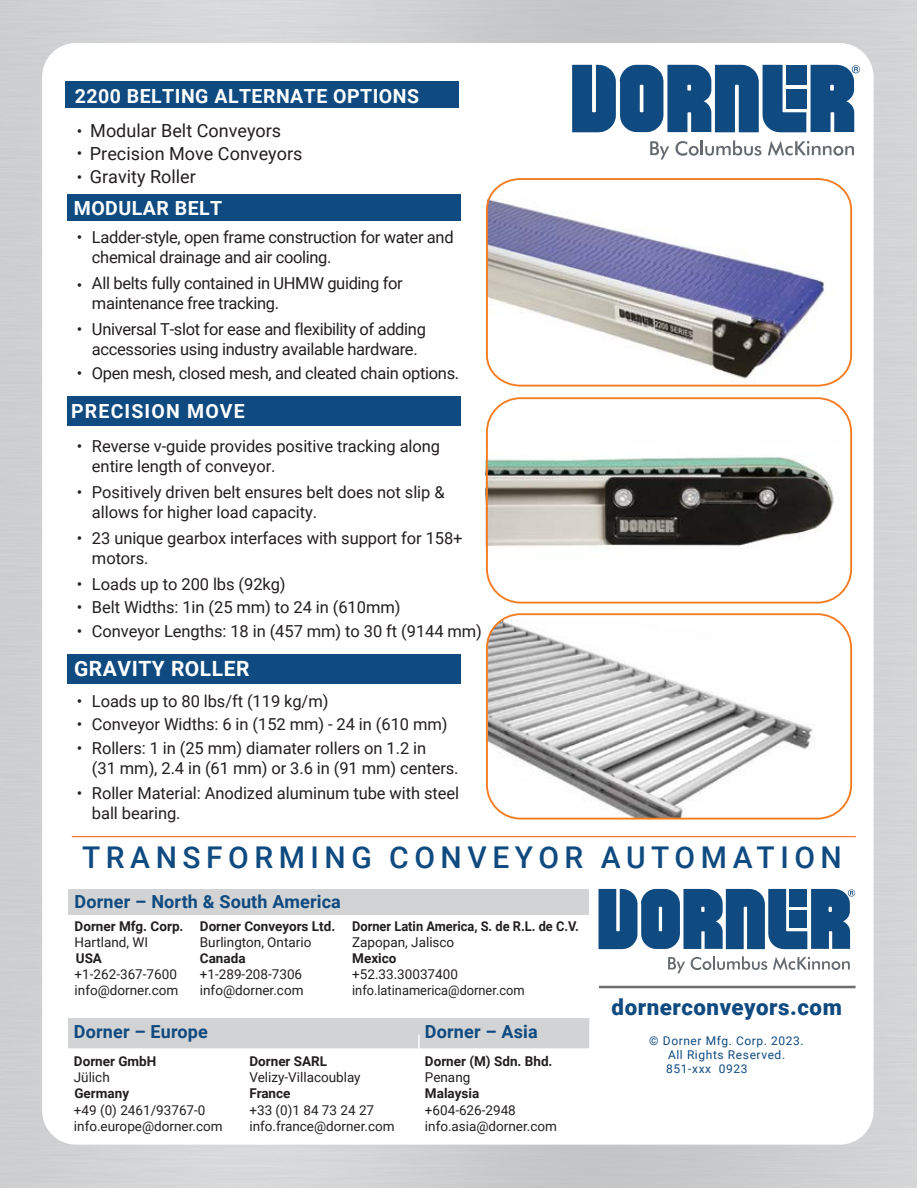
<style>
.page{position:relative;width:918px;height:1188px;background:#fff}
.page>*{position:absolute;margin:0;border:0;box-sizing:border-box;transform-origin:0 0}
.t1{font:500 30px "Roboto";letter-spacing:.185em;color:#0f4a80}
.t2{font:900 22.35px "Roboto";letter-spacing:.025em;color:#0f4a80}
.t3{font:700 21px "Roboto";letter-spacing:.025em;color:#fff}
.t4{font:700 19.5px "Roboto";letter-spacing:.025em;color:#fff}
.t5{font:700 19.5px "Roboto";letter-spacing:.06em;color:#fff}
.t6{font:18px/22.8px "Roboto";color:#231f20}
.t7{font:700 18px "Roboto";letter-spacing:.01em;color:#0f4a80}
.t8{font:16.5px/19.8px "Roboto";letter-spacing:-.005em;color:#231f20}
.t9{font:13.5px/16.2px "Roboto";color:#231f20}
.t10{font:700 13.5px "Roboto";color:#231f20}
.t11{font:700 13.5px "Roboto";color:#231f20;scale:.95 1}
.t12{font:12px/14.4px "Roboto";letter-spacing:.05em;color:#0f4a80}
.s1{font-size:16.5px}
</style>
<div class="page">
<img style="left:489px;top:620px;width:325px;height:197px">
<hr style="left:480px;top:625px;width:14px;height:3px;background:#fff">
<div style="left:482px;top:617px;width:10px;height:14px;background:#fff"></div>
<hr style="left:486px;top:621px;width:11px;height:4px;background:#fff">
<div style="left:485px;top:616px;width:14px;height:7px;background:#fff"></div>
<div style="left:489px;top:610px;width:12px;height:11px;background:#fff"></div>
<svg style="left:487px;top:630px;width:4px;height:8px"></svg>
<img style="left:489px;top:457px;width:345px;height:92px">
<svg style="left:486px;top:178px;width:367px;height:209px"></svg>
<div style="left:67px;top:396px;width:393px;height:29px;background:#0f4a80"></div>
<div style="left:67px;top:654px;width:393px;height:29px;background:#0f4a80"></div>
<div style="left:486px;top:397px;width:366px;height:207px;border:2px solid #f47b20;border-radius:34px"></div>
<div style="left:486px;top:613px;width:366px;height:207px;border:2px solid #f47b20;border-radius:34px"></div>
<svg style="left:572px;top:65px;width:288px;height:67px"></svg>
<svg style="left:650px;top:141px;width:19px;height:19px"></svg>
<svg style="left:676px;top:140px;width:85px;height:16px"></svg>
<svg style="left:768px;top:141px;width:86px;height:15px"></svg>
<div style="left:67px;top:194px;width:393px;height:27px;background:#0f4a80"></div>
<div style="left:66px;top:81px;width:393px;height:27px;background:#0f4a80"></div>
<svg style="left:599px;top:889px;width:256px;height:60px;background:#386996"></svg>
<svg style="left:668px;top:957px;width:17px;height:16px"></svg>
<svg style="left:691px;top:956px;width:76px;height:14px"></svg>
<svg style="left:773px;top:957px;width:77px;height:13px"></svg>
<hr style="left:599px;top:986px;width:257px;height:2px;background:#6d6e71">
<hr style="left:72px;top:836px;width:784px;height:1px;background:#f36c23">
<div style="left:69px;top:889px;width:520px;height:25px;background:#d1d3d4"></div>
<div style="left:68px;top:1018px;width:521px;height:30px;background:#d1d3d4"></div>
<hr style="left:418px;top:1035px;width:2px;height:30px;background:#fff">
<p class="t4" style="left:75px;top:88px;width:346px">2200 BELTING ALTERNATE OPTIONS</p>
<p class="t6" style="left:77px;top:120px;width:227px"><span class="s1">ï</span> Modular Belt Conveyors<br><span class="s1">ï</span> Precision Move Conveyors</p>
<p class="t6" style="left:77px;top:166px;width:120px"><span class="s1">ï</span> Gravity Roller</p>
<p class="t4" style="left:74px;top:199px;width:150px">MODULAR BELT</p>
<p class="t8" style="left:92px;top:228px;width:363px">Ladder-style, open frame construction for water and chemical drainage and air cooling.</p>
<p class="t8" style="left:92px;top:275px;width:312px">All belts fully contained in UHMW guiding for maintenance free tracking.</p>
<p class="t8" style="left:77px;top:320px;width:350px;text-align:center">ï Universal T-slot for ease and flexibility of adding accessories using industry available hardware.</p>
<p class="t8" style="left:77px;top:229px;width:7px">ï</p>
<p class="t8" style="left:77px;top:276px;width:7px">ï</p>
<p class="t8" style="left:77px;top:365px;width:384px">ï Open mesh, closed mesh, and cleated chain options.</p>
<p class="t5" style="left:71px;top:403px;width:175px">PRECISION MOVE</p>
<p class="t8" style="left:92px;top:438px;width:350px;text-indent:-15px">ï Reverse v-guide provides positive tracking along entire length of conveyor.</p>
<p class="t8" style="left:92px;top:484px;width:354px;text-indent:-15px">ï Positively driven belt ensures belt does not slip &amp; allows for higher load capacity.</p>
<p class="t8" style="left:92px;top:530px;width:372px;text-indent:-15px">ï 23 unique gearbox interfaces with support for 158+ motors.</p>
<p class="t8" style="left:77px;top:574px;width:407px;line-height:23.4px">ï Loads up to 200 lbs (92kg)<br>ï Belt Widths: 1in (25 mm) to 24 in (610mm)<br>ï Conveyor Lengths: 18 in (457 mm) to 30 ft (9144 mm)</p>
<p class="t3" style="left:74px;top:659px;width:177px">GRAVITY ROLLER</p>
<p class="t8" style="left:77px;top:691px;width:372px;line-height:23.4px">ï Loads up to 80 lbs/ft (119 kg/m)<br>ï Conveyor Widths: 6 in (152 mm) - 24 in (610 mm) ï Rollers: 1 in (25 mm) diamater rollers on 1.2 in</p>
<p class="t8" style="left:77px;top:756px;width:384px;line-height:25.5px;text-align:right">(31 mm), 2.4 in (61 mm) or 3.6 in (91 mm) centers.<br>ï Roller Material: Anodized aluminum tube with steel</p>
<p class="t8" style="left:92px;top:804px;width:90px">ball bearing.</p>
<h1 class="t1" style="left:82px;top:840px;width:761px">TRANSFORMING CONVEYOR AUTOMATION</h1>
<p class="t7" style="left:75px;top:894px;width:268px">Dorner – North &amp; South America</p>
<p class="t10" style="left:75px;top:920px;width:110px">Dorner Mfg. Corp.</p>
<p class="t9" style="left:75px;top:935px;width:75px">Hartland, WI</p>
<p class="t10" style="left:76px;top:952px;width:28px">USA</p>
<p class="t9" style="left:75px;top:967px;width:105px">+1-262-367-7600 info@dorner.com</p>
<p class="t10" style="left:200px;top:920px;width:137px">Dorner Conveyors Ltd.</p>
<p class="t9" style="left:200px;top:935px;width:113px">Burlington, Ontario</p>
<p class="t10" style="left:200px;top:952px;width:47px">Canada</p>
<p class="t9" style="left:200px;top:967px;width:105px">+1-289-208-7306 info@dorner.com</p>
<p class="t11" style="left:352px;top:920px;width:240px">Dorner Latin America, S. de R.L. de C.V.</p>
<p class="t9" style="left:352px;top:935px;width:104px">Zapopan, Jalisco</p>
<p class="t10" style="left:352px;top:952px;width:46px">Mexico</p>
<p class="t9" style="left:352px;top:967px;width:174px">+52.33.30037400 info.latinamerica@dorner.com</p>
<h2 class="t2" style="left:612px;top:998px;width:232px">dornerconveyors.com</h2>
<p class="t7" style="left:74px;top:1023px;width:135px">Dorner – Europe</p>
<p class="t7" style="left:425px;top:1023px;width:114px">Dorner – Asia</p>
<p class="t10" style="left:74px;top:1055px;width:84px">Dorner GmbH</p>
<p class="t9" style="left:74px;top:1070px;width:37px">Jülich</p>
<p class="t10" style="left:74px;top:1087px;width:56px">Germany</p>
<p class="t9" style="left:74px;top:1103px;width:150px">+49 (0) 2461/93767-0 info.europe@dorner.com</p>
<p class="t10" style="left:425px;top:1055px;width:129px">Dorner (M) Sdn. Bhd.</p>
<p class="t9" style="left:425px;top:1070px;width:47px">Penang</p>
<p class="t10" style="left:425px;top:1088px;width:56px">Malaysia</p>
<p class="t9" style="left:425px;top:1103px;width:134px">+604-626-2948 info.asia@dorner.com</p>
<p class="t10" style="left:249px;top:1055px;width:79px">Dorner SARL</p>
<p class="t9" style="left:249px;top:1070px;width:113px">Velizy-Villacoublay</p>
<p class="t10" style="left:249px;top:1088px;width:43px">France</p>
<p class="t9" style="left:249px;top:1103px;width:147px">+33 (0)1 84 73 24 27 info.france@dorner.com</p>
<p class="t12" style="left:666px;top:1034px;width:139px;text-indent:-17px">© Dorner Mfg. Corp. 2023.<br>All Rights Reserved.<br>851-xxx 0923</p>
</div>
